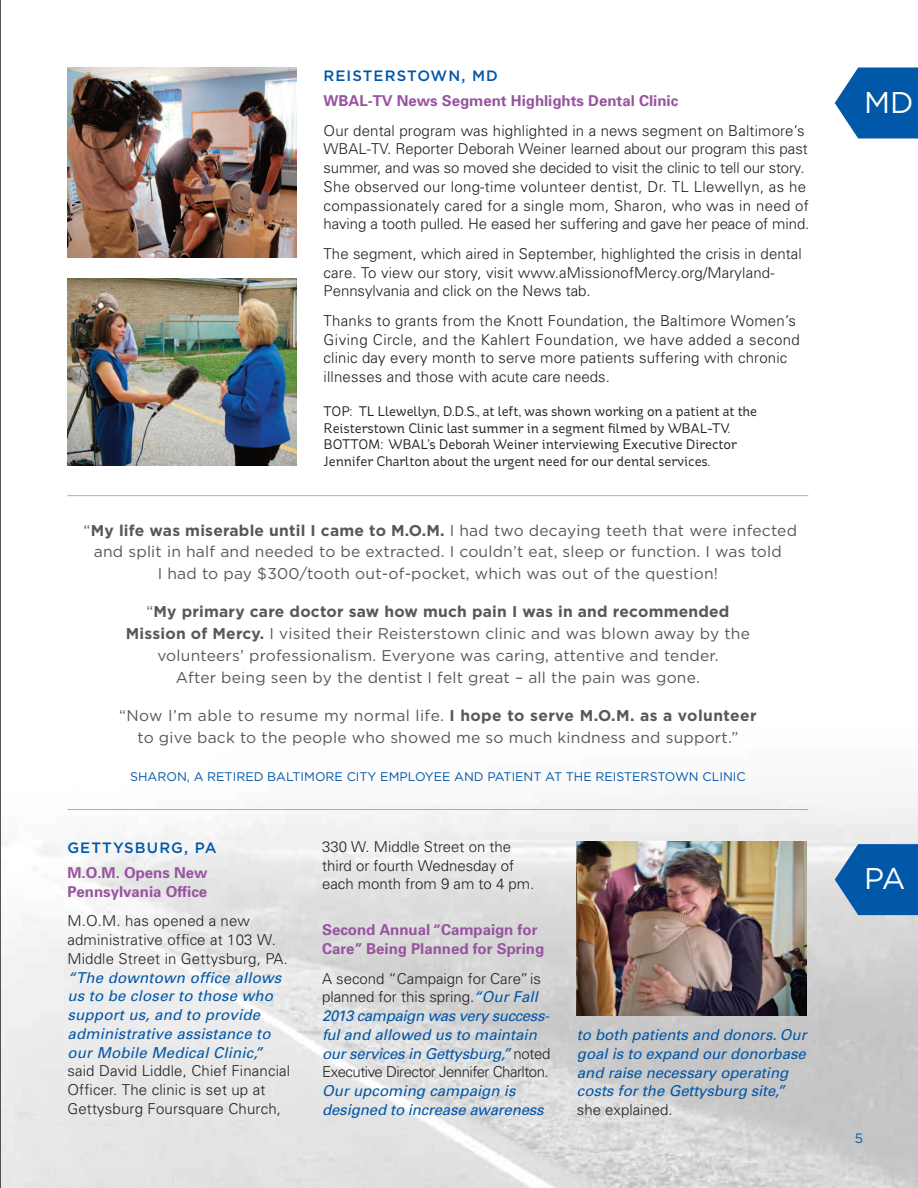
<style>
.page{position:relative;width:918px;height:1188px;background:#fff}
.page>*{position:absolute;margin:0;border:0;box-sizing:border-box;transform-origin:0 0}
.t1{font:30px "Gotham";color:#fff}
.t2{font:15.6px/21.9px "Gotham";letter-spacing:.015em;color:#57585a;text-align:center}
.t3{font:300 15px/18.8px "Univers";letter-spacing:.01em;color:#231f20}
.t4{font:italic 15px/18.8px "Univers";letter-spacing:.005em;color:#0157a8}
.t5{font:700 15px/18.8px "Univers";color:#97549f}
.t6{font:500 15px "Gotham";letter-spacing:.07em;color:#0157a8}
.t7{font:13.8px/16.6px "St Ryde";letter-spacing:-.005em;color:#231f20}
.t8{font:13.5px "Gotham";color:#0157a8}
.t9{font:12.45px "Gotham";color:#0157a8}
.s1{font-weight:700}
.s2{font-weight:400;font-style:italic;color:#0157a8}
</style>
<div class="page">
<img style="left:1px;top:795px;width:917px;height:393px">
<hr style="left:0;top:0;width:1px;height:1188px;background:#231f20">
<svg style="left:835px;top:68px;width:83px;height:70px;background:#236db3"></svg>
<img style="left:68px;top:279px;width:229px;height:187px">
<img style="left:68px;top:68px;width:229px;height:189px">
<svg style="left:835px;top:844px;width:83px;height:71px;background:#206ab0"></svg>
<hr style="left:68px;top:495px;width:740px;height:1px;background:#c19fc8">
<hr style="left:68px;top:809px;width:740px;height:1px;background:#c19fc8">
<img style="left:577px;top:841px;width:229px;height:174px">
<p class="t6" style="left:324px;top:71px;width:176px">REISTERSTOWN, MD</p>
<p class="t5" style="left:324px;top:93px;width:356px">WBAL-TV News Segment Highlights Dental Clinic</p>
<p class="t3" style="left:324px;top:122px;width:487px">Our dental program was highlighted in a news segment on Baltimore’s WBAL-TV. Reporter Deborah Weiner learned about our program this past summer, and was so moved she decided to visit the clinic to tell our story.<br>She observed our long-time volunteer dentist, Dr. TL Llewellyn, as he compassionately cared for a single mom, Sharon, who was in need of having a tooth pulled. He eased her suffering and gave her peace of mind.</p>
<p class="t3" style="left:324px;top:245px;width:480px">The segment, which aired in September, highlighted the crisis in dental care. To view our story, visit www.aMissionofMercy.org/Maryland-<br>Pennsylvania and click on the News tab.</p>
<p class="t3" style="left:324px;top:313px;width:478px">Thanks to grants from the Knott Foundation, the Baltimore Women’s Giving Circle, and the Kahlert Foundation, we have added a second clinic day every month to serve more patients suffering with chronic illnesses and those with acute care needs.</p>
<p class="t7" style="left:324px;top:404px;width:435px">TOP: TL Llewellyn, D.D.S., at left, was shown working on a patient at the Reisterstown Clinic last summer in a segment filmed by WBAL-TV.<br>BOTTOM: WBAL’s Deborah Weiner interviewing Executive Director Jennifer Charlton about the urgent need for our dental services.</p>
<p class="t2" style="left:84px;top:520px;width:715px">“<span class="s1">My life was miserable until I came to M.O.M.</span> I had two decaying teeth that were infected and split in half and needed to be extracted. I couldn’t eat, sleep or function. I was told<br>I had to pay $300/tooth out-of-pocket, which was out of the question!</p>
<p class="t2" style="left:126px;top:602px;width:626px">“<span class="s1">My primary care doctor saw how much pain I was in and recommended Mission of Mercy.</span> I visited their Reisterstown clinic and was blown away by the volunteers’ professionalism. Everyone was caring, attentive and tender.<br>After being seen by the dentist I felt great – all the pain was gone.</p>
<p class="t2" style="left:119px;top:706px;width:639px">“Now I’m able to resume my normal life. <span class="s1">I hope to serve M.O.M. as a volunteer </span>to give back to the people who showed me so much kindness and support.”</p>
<p class="t9" style="left:130px;top:772px;width:617px">SHARON, A RETIRED BALTIMORE CITY EMPLOYEE AND PATIENT AT THE REISTERSTOWN CLINIC</p>
<p class="t6" style="left:68px;top:843px;width:151px">GETTYSBURG, PA</p>
<p class="t5" style="left:68px;top:865px;width:141px">M.O.M. Opens New<br>Pennsylvania Office</p>
<p class="t3" style="left:68px;top:913px;width:222px">M.O.M. has opened a new administrative office at 103 W.<br>Middle Street in Gettysburg, PA.</p>
<p class="t4" style="left:67px;top:969px;width:215px">“The downtown office allows us to be closer to those who support us, and to provide administrative assistance to our Mobile Medical Clinic,”</p>
<p class="t3" style="left:67px;top:1063px;width:224px">said David Liddle, Chief Financial<br>Officer. The clinic is set up at<br>Gettysburg Foursquare Church,</p>
<p class="t3" style="left:322px;top:839px;width:214px">330 W. Middle Street on the third or fourth Wednesday of each month from 9 am to 4 pm.</p>
<p class="t5" style="left:322px;top:922px;width:224px">Second Annual “Campaign for<br>Care” Being Planned for Spring</p>
<p class="t3" style="left:322px;top:970px;width:230px">A second “Campaign for Care”is planned for this spring.<span class="s2">“Our Fall 2013 campaign was very success&shy;ful and allowed us to maintain our services in Gettysburg,”</span> noted Executive Director Jennifer Charlton.</p>
<p class="t4" style="left:322px;top:1083px;width:223px">Our upcoming campaign is designed to increase awareness</p>
<p class="t4" style="left:577px;top:1027px;width:231px">to both patients and donors. Our goal is to expand our donorbase and raise necessary operating costs for the Gettysburg site,”</p>
<p class="t3" style="left:577px;top:1102px;width:97px">she explained.</p>
<h1 class="t1" style="left:864px;top:92px;width:51px">MD</h1>
<h1 class="t1" style="left:864px;top:868px;width:43px">PA</h1>
<p class="t8" style="left:855px;top:1134px;width:10px">5</p>
</div>
